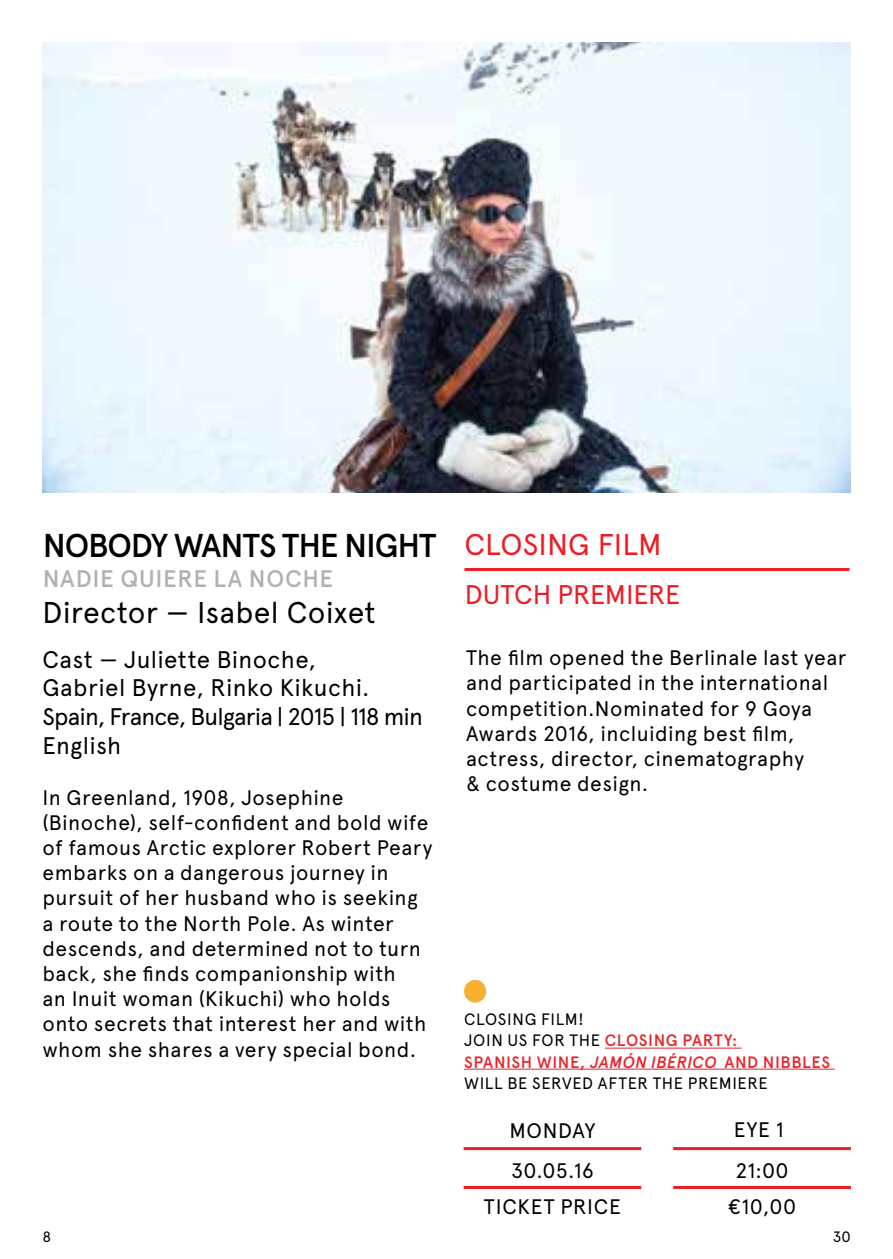
<style>
.page{position:relative;width:893px;height:1259px;background:#fff}
.page>*{position:absolute;margin:0;border:0;box-sizing:border-box;transform-origin:0 0}
.t1{font:500 33px "Apercu";color:#000}
.t2{font:30px "Apercu";letter-spacing:.005em;color:#000}
.t3{font:30px "Apercu";letter-spacing:.005em;color:#ed1d24}
.t4{font:27px "Apercu";color:#ed1d24}
.t5{font:24px/28.8px "Apercu";letter-spacing:.01em;color:#000}
.t6{font:500 24px "Apercu";letter-spacing:.03em;color:#afb1b4}
.t7{font:21px/25.2px "Apercu";letter-spacing:.02em;color:#000}
.t8{font:16.5px "Apercu";letter-spacing:.035em;color:#000}
.t9{font:500 16.5px/21px "Apercu";letter-spacing:.03em;color:#eb2227;text-align:right}
.t10{font:15px "Apercu";color:#000}
.s1{font-style:italic}
</style>
<div class="page">
<img style="left:43px;top:43px;width:807px;height:449px">
<hr style="left:464px;top:1147px;width:177px;height:3px;background:#ed1d24">
<hr style="left:464px;top:1186px;width:177px;height:3px;background:#ed1d24">
<hr style="left:673px;top:1147px;width:178px;height:3px;background:#ed1d24">
<hr style="left:673px;top:1186px;width:178px;height:3px;background:#ed1d24">
<hr style="left:605px;top:1047px;width:137px;height:1px;background:#eb2227">
<hr style="left:464px;top:1068px;width:371px;height:1px;background:#eb2227">
<div style="left:464px;top:980px;width:22px;height:22px;background:#f6b133;border-radius:50%"></div>
<hr style="left:464px;top:568px;width:385px;height:3px;background:#ed1d24">
<h1 class="t1" style="left:43px;top:525px;width:45px">NOBOD</h1>
<h1 class="t1" style="left:151px;top:525px;width:45px">Y WANT</h1>
<h1 class="t1" style="left:259px;top:525px;width:43px">S THE</h1>
<h1 class="t1" style="left:344px;top:525px;width:73px">NIGHT</h1>
<p class="t6" style="left:43px;top:564px;width:292px">NADI E QUI ERE LA NOCHE</p>
<h2 class="t2" style="left:43px;top:594px;width:335px">Director — Isabel Coixet</h2>
<p class="t5" style="left:43px;top:644px;width:382px">Cast — Juliette Binoche,<br>Gabriel Byrne, Rinko Kikuchi.<br>Spain, France, Bulgaria | 2015 | 118 min<br>English</p>
<p class="t7" style="left:43px;top:784px;width:391px">In Greenland, 1908, Josephine (Binoche), self-confident and bold wife of famous Arctic explorer Robert Peary embarks on a dangerous journey in pursuit of her husband who is seeking a route to the North Pole. As winter descends, and determined not to turn back, she finds companionship with<br>an Inuit woman (Kikuchi) who holds onto secrets that interest her and with whom she shares a very special bond.</p>
<h2 class="t3" style="left:464px;top:526px;width:199px">CLOSING FILM</h2>
<p class="t4" style="left:465px;top:578px;width:35px">Dutch</p>
<p class="t4" style="left:558px;top:578px;width:32px">Premiere</p>
<p class="t7" style="left:466px;top:645px;width:382px">The film opened the Berlinale last year and participated in the international competition.Nominated for 9 Goya Awards 2016, incluiding best film, actress, director, cinematography<br>&amp; costume design.</p>
<p class="t8" style="left:464px;top:1009px;width:23px">Closing</p>
<p class="t8" style="left:541px;top:1009px;width:44px">Film!</p>
<p class="t8" style="left:464px;top:1030px;width:20px">Join</p>
<p class="t8" style="left:508px;top:1030px;width:36px">us for</p>
<p class="t8" style="left:570px;top:1030px;width:11px">the</p>
<p class="t9" style="left:605px;top:1030px;width:12px">CLO</p>
<p class="t9" style="left:639px;top:1030px;width:65px">SING PART</p>
<p class="t9" style="left:464px;top:1030px;width:275px">Y:<br>SPAN ISH WINE , <span class="s1">JAMÓN IBÉRICO</span> AND</p>
<p class="t9" style="left:763px;top:1051px;width:29px">NIBBLE</p>
<p class="t9" style="left:821px;top:1051px;width:10px">S</p>
<p class="t8" style="left:464px;top:1072px;width:11px">will</p>
<p class="t8" style="left:507px;top:1072px;width:36px">be served</p>
<p class="t8" style="left:598px;top:1072px;width:11px">after</p>
<p class="t8" style="left:653px;top:1072px;width:11px">the</p>
<p class="t8" style="left:688px;top:1072px;width:21px">Premiere</p>
<p class="t7" style="left:509px;top:1118px;width:88px">MONDAY</p>
<p class="t7" style="left:734px;top:1116px;width:52px">EYE 1</p>
<p class="t7" style="left:511px;top:1157px;width:84px">30.05.16</p>
<p class="t7" style="left:735px;top:1157px;width:55px">21:00</p>
<p class="t7" style="left:484px;top:1194px;width:25px">Ticket</p>
<p class="t7" style="left:560px;top:1194px;width:25px">Price</p>
<p class="t7" style="left:728px;top:1194px;width:70px">€10,00</p>
<p class="t10" style="left:43px;top:1227px;width:10px">8</p>
<p class="t10" style="left:833px;top:1227px;width:19px">30</p>
</div>
